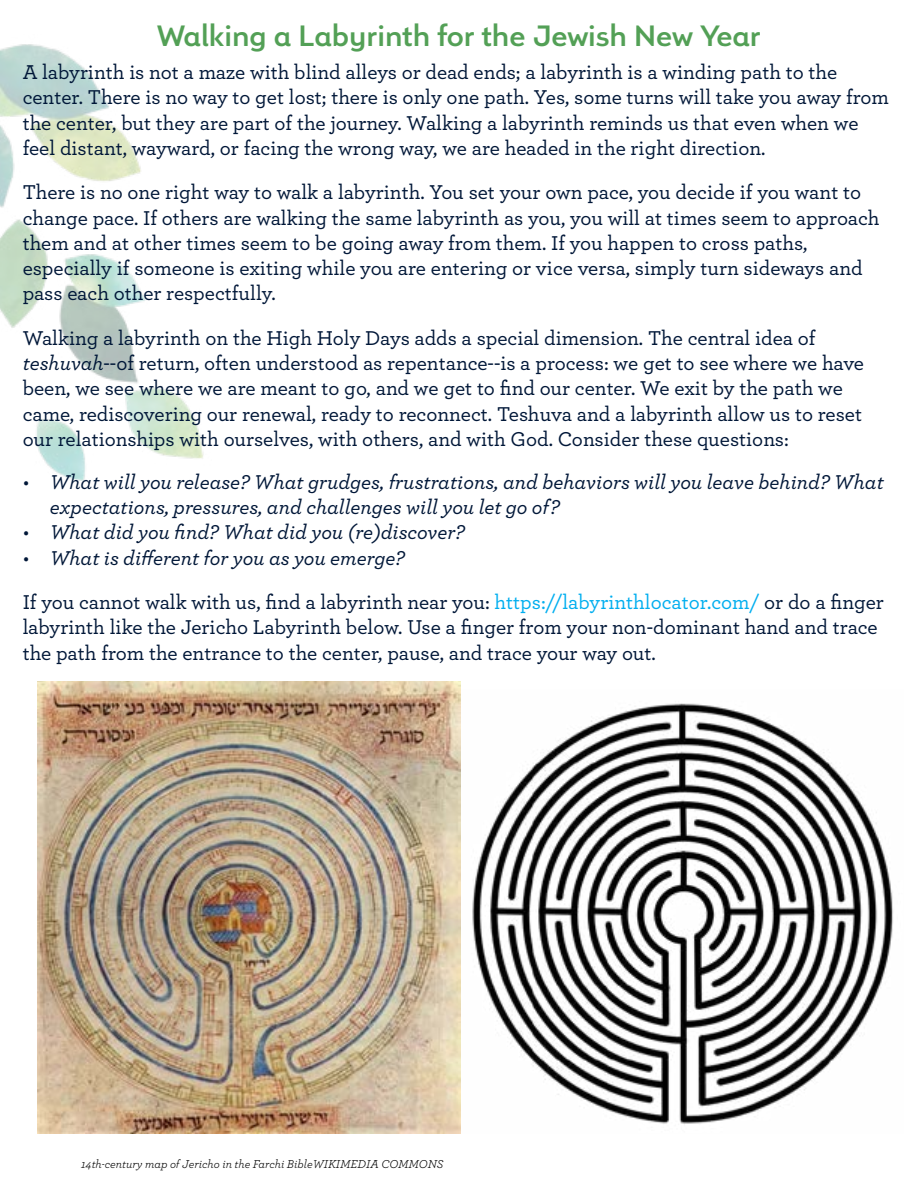
<style>
.page{position:relative;width:918px;height:1188px;background:#fff}
.page>*{position:absolute;margin:0;border:0;box-sizing:border-box;transform-origin:0 0}
.t1{font:600 28.5px "Remo Plus Pro";color:#53a056}
.t2{font:500 21px/25.2px "Archer";color:#001738}
.t3{font:italic 500 21px/25.2px "Archer";color:#001738}
.t4{font:italic 12px "Archer";color:#000}
.s1{font-style:italic}
.s2{color:#00aeef}
</style>
<div class="page">
<img style="left:0;top:44px;width:204px;height:437px">
<img style="left:472px;top:703px;width:421px;height:421px">
<img style="left:38px;top:681px;width:423px;height:453px">
<h1 class="t1" style="left:157px;top:16px;width:605px">Walking a Labyrinth for the Jewish New Year</h1>
<p class="t2" style="left:23px;top:58px;width:868px">A labyrinth is not a maze with blind alleys or dead ends a; labyrinth is a winding path to the center. There is no way to get lost; there is only one path. Yes, some turns will take you away from the center, but they are part of the journey. Walking a labyrinth reminds us that even when we feel distant, wayward, or facing the wrong way, we are headed in the right direction.</p>
<p class="t2" style="left:23px;top:179px;width:858px">There is no one right way to walk a labyrinth. You set your own pace, you decide if you want to change pace If. others are walking the same labyrinth as you, you will at times seem to approach them and at other times seem to be going away from them If. you happen to cross paths, especially if someone is exiting while you are entering or vice versa, simply turn sideways and pass each other respectfully.</p>
<p class="t2" style="left:23px;top:324px;width:843px">Walking a labyrinth on the High Holy Days adds a special dimension. The central idea of <span class="s1">teshuvah</span>--of return, often understood as repentance--is a process: we get to see where we have been, we see where we are meant to go, and we get to find our center. We exit by the path we came, rediscovering our renewal, ready to reconnect. Teshuva and a labyrinth allow us to reset our relationships with ourselves, with others, and with God. Consider these questions:</p>
<p class="t3" style="left:50px;top:468px;width:836px">What will you release? What grudges, frustrations, and behaviors will you leave behind? What</p>
<p class="t3" style="left:23px;top:468px;width:8px">•</p>
<p class="t3" style="left:23px;top:518px;width:8px">•</p>
<p class="t3" style="left:50px;top:493px;width:512px">expectations, pressures, and challenges will you let go of?<br>What did you find? What did you (re)discover?</p>
<p class="t3" style="left:50px;top:544px;width:356px">What is different for you as you emerge?</p>
<p class="t2" style="left:23px;top:534px;width:863px;line-height:44.7px"><span class="s1">•<br></span>If you cannot walk with us, find a labyrinth near you: <span class="s2">https://labyrinthlocator.com/</span> or do a finger</p>
<p class="t2" style="left:23px;top:614px;width:857px">labyrinth like the Jericho Labyrinth below. Use a finger from your non-dominant hand and trace the path from the entrance to the center, pause, and trace your way out.</p>
<p class="t4" style="left:81px;top:1156px;width:364px">14th-century map of Jericho in the Farchi BibleWIKIMEDIA COMMONS</p>
</div>
